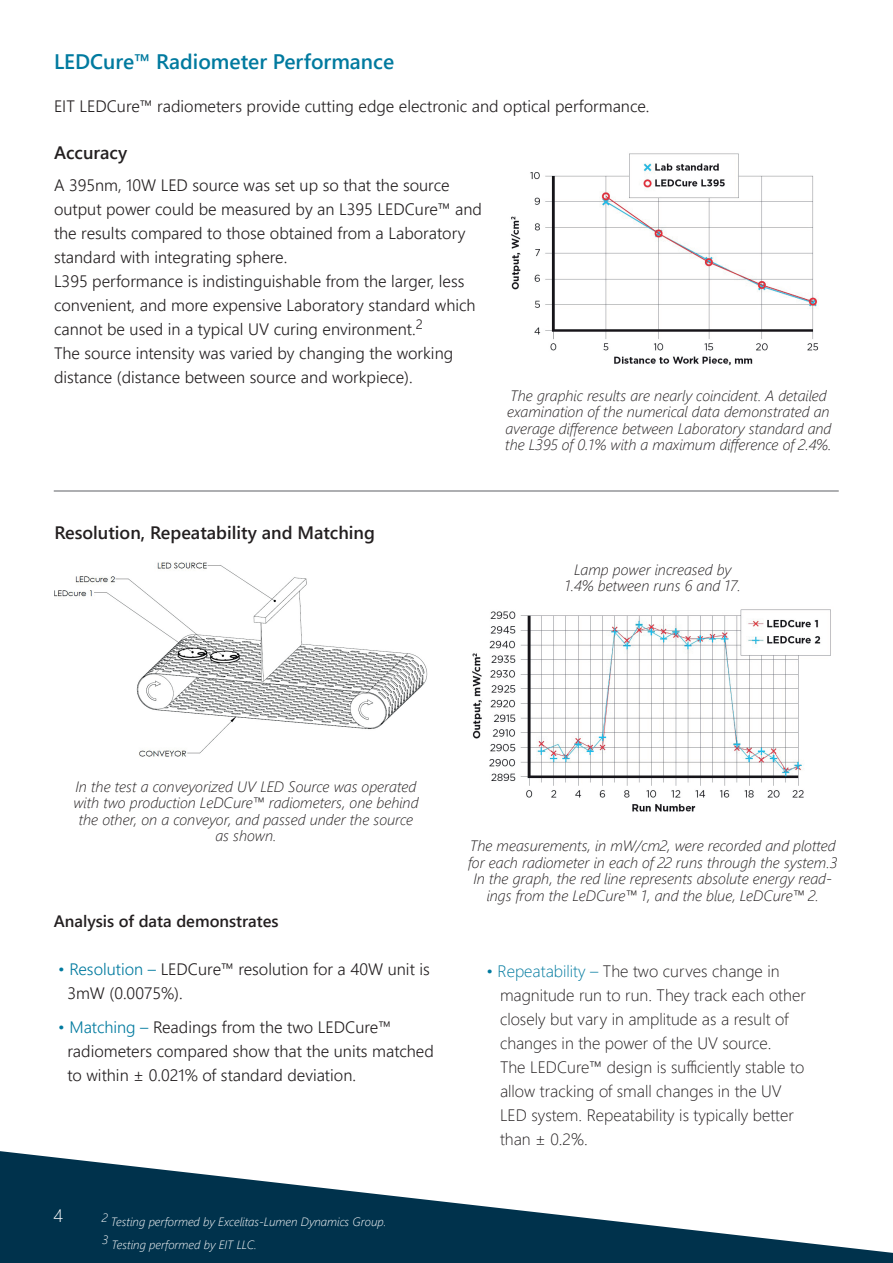
<style>
.page{position:relative;width:893px;height:1263px;background:#fff}
.page>*{position:absolute;margin:0;border:0;box-sizing:border-box;transform-origin:0 0}
.t1{font:600 21px "Segoe UI";color:#007a9f}
.t2{font:600 18px "Segoe UI";color:#231f20}
.t3{font:300 18px "Segoe UI";color:#fff}
.t4{font:300 16.5px/24px "Segoe UI";color:#231f20}
.t5{font:300 16.5px/24px "Segoe UI";color:#231f20}
.t6{font:600 16.5px "Segoe UI";color:#231f20}
.t7{font:italic 300 15px/16.5px "Segoe UI";color:#231f20;text-align:center}
.t8{font:italic 300 12px/22.5px "Segoe UI";color:#fff}
.s1{color:#007a9f}
</style>
<div class="page">
<svg style="left:0;top:1151px;width:893px;height:112px;fill:#00324c"></svg>
<img style="left:511px;top:153px;width:308px;height:213px">
<img style="left:54px;top:562px;width:374px;height:195px">
<img style="left:472px;top:609px;width:359px;height:203px">
<hr style="left:54px;top:490px;width:785px;height:2px;background:#939598">
<p class="t1" style="left:54px;top:42px;width:342px">LEDCure™ Radiometer Performance</p>
<p class="t4" style="left:54px;top:92px;width:597px">EIT LEDCure™ radiometers provide cutting edge electronic and optical performance.</p>
<p class="t2" style="left:54px;top:136px;width:75px">Accuracy</p>
<p class="t4" style="left:54px;top:171px;width:429px">A 395nm, 10W LED source was set up so that the source output power could be measured by an L395 LEDCure™ and the results compared to those obtained from a Laboratory standard with integrating sphere.<br>L395 performance is indistinguishable from the larger, less convenient, and more expensive Laboratory standard which cannot be used in a typical UV curing environment.<sup>2<br></sup>The source intensity was varied by changing the working distance (distance between source and workpiece).</p>
<p class="t7" style="left:505px;top:385px;width:328px">The graphic results are nearly coincident. A detailed examination of the numerical data demonstrated an average difference between Laboratory standard and the L395 of 0.1% with a maximum difference of 2.4%.</p>
<p class="t2" style="left:54px;top:515px;width:322px">Resolution, Repeatability and Matching</p>
<p class="t7" style="left:565px;top:559px;width:178px">Lamp power increased by<br>1.4% between runs 6 and 17.</p>
<p class="t7" style="left:73px;top:776px;width:347px">In the test a conveyorized UV LED Source was operated with two production LeDCure™ radiometers, one behind the other, on a conveyor, and passed under the source as shown.</p>
<p class="t6" style="left:54px;top:905px;width:226px">Analysis of data demonstrates</p>
<p class="t4" style="left:67px;top:955px;width:364px;text-indent:-9px"><span class="s1">• Resolution –</span> LEDCure™ resolution for a 40W unit is<br>3mW (0.0075%).</p>
<p class="t4" style="left:67px;top:1014px;width:368px;text-indent:-9px"><span class="s1">• Matching –</span> Readings from the two LEDCure™ radiometers compared show that the units matched to within ± 0.021% of standard deviation.</p>
<p class="t3" style="left:54px;top:1199px;width:11px">4</p>
<p class="t8" style="left:102px;top:1209px;width:286px">2 Testing performed by Excelitas-Lumen Dynamics Group.<br>3 Testing performed by EIT LLC.</p>
<p class="t7" style="left:468px;top:835px;width:371px">The measurements, in mW/cm2, were recorded and plotted for each radiometer in each of 22 runs through the system.3<br>In the graph, the red line represents absolute energy read&shy;ings from the LeDCure™ 1, and the blue, LeDCure™ 2.</p>
<p class="t5" style="left:500px;top:957px;width:307px;text-indent:-14px"><span class="s1">•</span> <span class="s1">Repeatability –</span> The two curves change in magnitude run to run. They track each other closely but vary in amplitude as a result of changes in the power of the UV source.<br>The LEDCure™ design is sufficiently stable to allow tracking of small changes in the UV LED system. Repeatability is typically better than ± 0.2%.</p>
</div>
